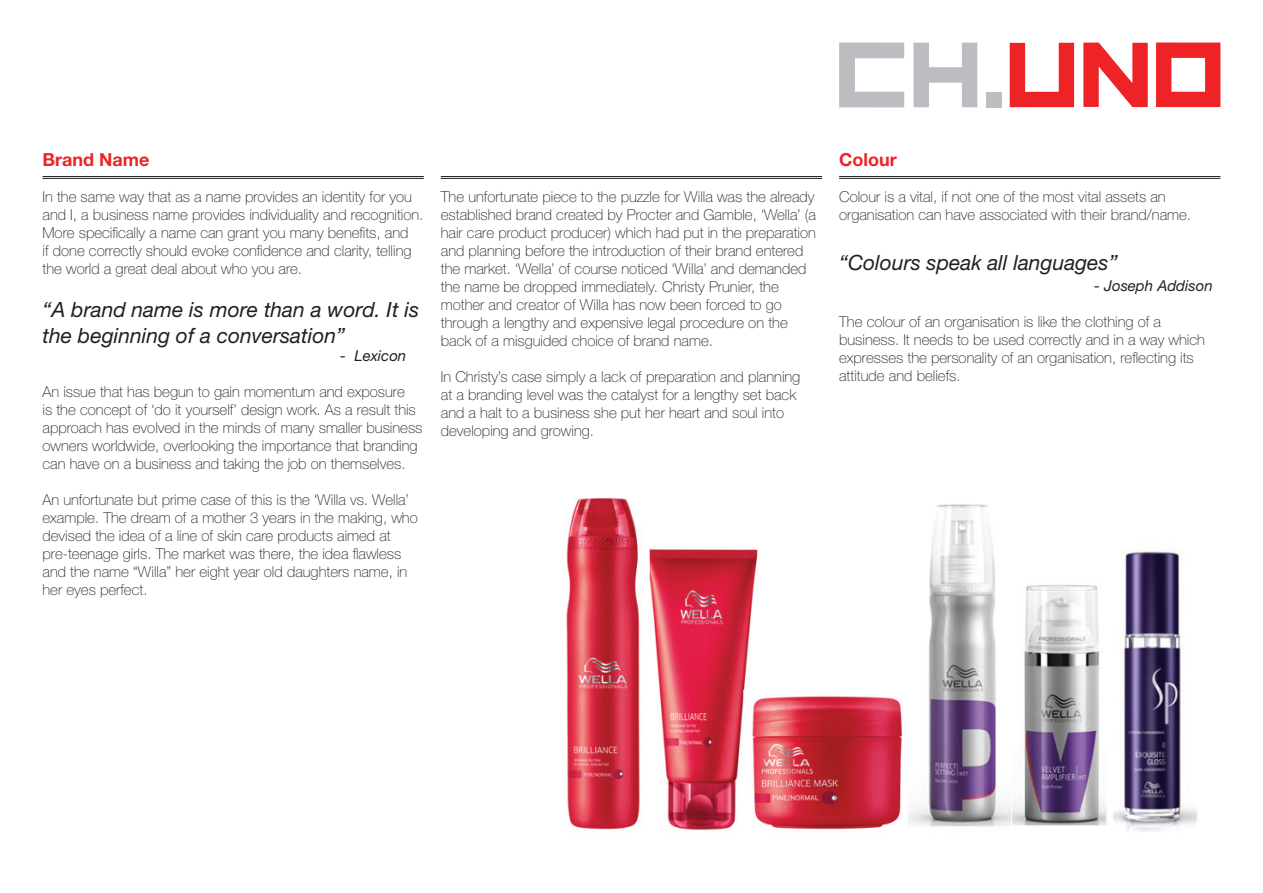
<style>
.page{position:relative;width:1263px;height:893px;background:#fff}
.page>*{position:absolute;margin:0;border:0;box-sizing:border-box;transform-origin:0 0}
.t1{font:italic 21px/25.2px "Helvetica Neue LT";color:#231f20}
.t2{font:700 18px "Helvetica Neue LT";color:#ee2326}
.t3{font:100 15px/18px "Helvetica Neue LT";color:#231f20}
.t4{font:italic 15px "Helvetica Neue LT";color:#231f20}
</style>
<div class="page">
<svg style="left:1010px;top:43px;width:64px;height:64px"></svg>
<svg style="left:1083px;top:43px;width:65px;height:64px"></svg>
<svg style="left:1156px;top:43px;width:64px;height:64px"></svg>
<svg style="left:839px;top:43px;width:65px;height:64px"></svg>
<svg style="left:913px;top:43px;width:64px;height:64px"></svg>
<div style="left:986px;top:92px;width:15px;height:15px;background:#bcbdc0"></div>
<img style="left:566px;top:497px;width:344px;height:333px">
<hr style="left:43px;top:178px;width:381px;height:1px;background:#231f20">
<hr style="left:43px;top:176px;width:381px;height:1px;background:#231f20">
<hr style="left:441px;top:178px;width:381px;height:1px;background:#231f20">
<hr style="left:441px;top:176px;width:381px;height:1px;background:#231f20">
<hr style="left:839px;top:178px;width:381px;height:1px;background:#231f20">
<hr style="left:839px;top:176px;width:381px;height:1px;background:#231f20">
<img style="left:910px;top:504px;width:287px;height:328px">
<p class="t2" style="left:43px;top:153px;width:108px">Brand Name</p>
<p class="t3" style="left:43px;top:189px;width:382px">In the same way that as a name provides an identity for you and I, a business name provides individuality and recognition.<br>More specifically a name can grant you many benefits, and<br>if done correctly should evoke confidence and clarity, telling the world a great deal about who you are.</p>
<h1 class="t1" style="left:43px;top:299px;width:378px">“A brand name is more than a word. It is the beginning of a conversation”</h1>
<p class="t4" style="left:340px;top:350px;width:68px">- Lexicon</p>
<p class="t3" style="left:43px;top:384px;width:381px">An issue that has begun to gain momentum and exposure<br>is the concept of ‘do it yourself’ design work. As a result this approach has evolved in the minds of many smaller business owners worldwide, overlooking the importance that branding can have on a business and taking the job on themselves.</p>
<p class="t3" style="left:43px;top:492px;width:377px">An unfortunate but prime case of this is the ‘Willa vs. Wella’ example. The dream of a mother 3 years in the making, who devised the idea of a line of skin care products aimed at pre-teenage girls. The market was there, the idea flawless and the name “Willa” her eight year old daughters name, in her eyes perfect.</p>
<p class="t3" style="left:441px;top:189px;width:377px">The unfortunate piece to the puzzle for Willa was the already established brand created by Procter and Gamble, ‘Wella’ (a hair care product producer) which had put in the preparation and planning before the introduction of their brand entered the market. ‘Wella’ of course noticed ‘Willa’ and demanded the name be dropped immediately. Christy Prunier, the mother and creator of Willa has now been forced to go through a lengthy and expensive legal procedure on the back of a misguided choice of brand name.</p>
<p class="t3" style="left:441px;top:369px;width:361px">In Christy’s case simply a lack of preparation and planning at a branding level was the catalyst for a lengthy set back and a halt to a business she put her heart and soul into developing and growing.</p>
<p class="t2" style="left:839px;top:153px;width:59px">Colour</p>
<p class="t3" style="left:839px;top:189px;width:353px">Colour is a vital, if not one of the most vital assets an organisation can have associated with their brand/name.</p>
<h1 class="t1" style="left:839px;top:252px;width:280px">“Colours speak all languages”</h1>
<p class="t4" style="left:1094px;top:280px;width:120px">- Joseph Addison</p>
<p class="t3" style="left:839px;top:314px;width:367px">The colour of an organisation is like the clothing of a business. It needs to be used correctly and in a way which expresses the personality of an organisation, reflecting its attitude and beliefs.</p>
</div>
